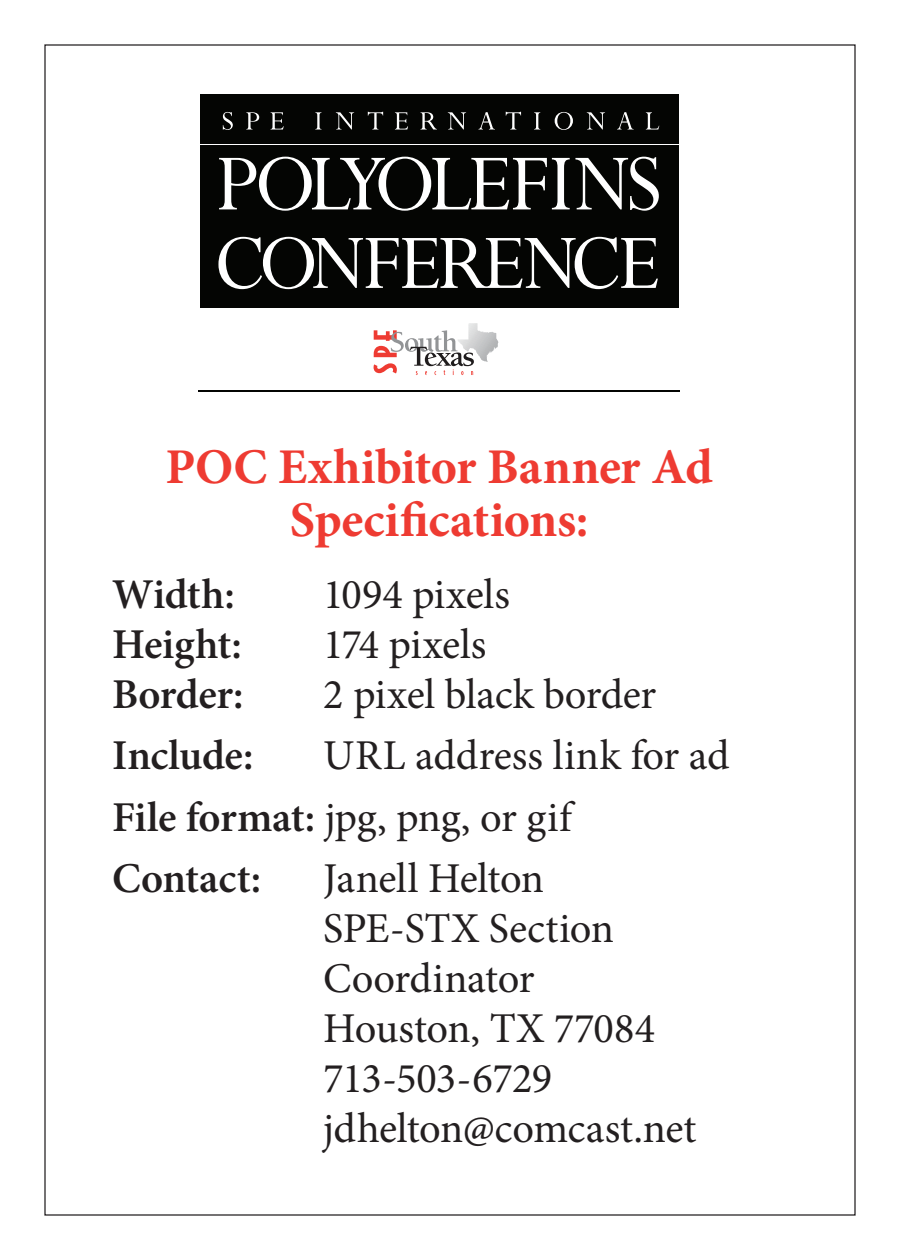
<style>
.page{position:relative;width:900px;height:1260px;background:#fff}
.page>*{position:absolute;margin:0;border:0;box-sizing:border-box;transform-origin:0 0}
.t1{font:700 50px/52.5px "Minion Pro";letter-spacing:-.005em;color:#ee3b32;text-align:center}
.t2{font:42.5px/50px "Minion Pro";letter-spacing:-.01em;color:#231f20}
.t3{font:600 42.5px "Minion Pro";letter-spacing:-.01em;color:#231f20}
.s1{font-weight:600}
</style>
<div class="page">
<div style="left:200px;top:94px;width:479px;height:50px;background:#040503"></div>
<div style="left:200px;top:226px;width:479px;height:82px;background:#040503"></div>
<div style="left:200px;top:145px;width:479px;height:79px;background:#040503"></div>
<svg style="left:374px;top:323px;width:124px;height:52px"></svg>
<svg style="left:223px;top:112px;width:10px;height:18px"></svg>
<svg style="left:246px;top:112px;width:13px;height:18px"></svg>
<svg style="left:271px;top:112px;width:13px;height:18px"></svg>
<svg style="left:315px;top:112px;width:7px;height:18px"></svg>
<svg style="left:336px;top:112px;width:18px;height:18px"></svg>
<svg style="left:368px;top:112px;width:15px;height:18px"></svg>
<svg style="left:395px;top:112px;width:13px;height:18px"></svg>
<svg style="left:420px;top:112px;width:17px;height:18px"></svg>
<svg style="left:448px;top:112px;width:18px;height:18px"></svg>
<svg style="left:478px;top:112px;width:17px;height:18px"></svg>
<svg style="left:506px;top:112px;width:15px;height:18px"></svg>
<svg style="left:534px;top:112px;width:6px;height:18px"></svg>
<svg style="left:555px;top:112px;width:18px;height:18px"></svg>
<svg style="left:587px;top:112px;width:18px;height:18px"></svg>
<svg style="left:617px;top:112px;width:17px;height:18px"></svg>
<svg style="left:646px;top:112px;width:13px;height:18px"></svg>
<svg style="left:219px;top:157px;width:440px;height:54px"></svg>
<svg style="left:218px;top:237px;width:440px;height:52px"></svg>
<hr style="left:198px;top:390px;width:482px;height:2px;background:#040503">
<p class="t1" style="left:165px;top:440px;width:549px">POC Exhibitor Banner Ad<br>Specifications:</p>
<p class="t3" style="left:112px;top:565px;width:124px">Width:</p>
<p class="t2" style="left:323px;top:570px;width:188px">1094 pixels</p>
<p class="t3" style="left:112px;top:615px;width:131px">Height:</p>
<p class="t2" style="left:323px;top:620px;width:165px">174 pixels</p>
<p class="t3" style="left:112px;top:665px;width:133px">Border:</p>
<p class="t2" style="left:323px;top:670px;width:335px">2 pixel black border</p>
<p class="t3" style="left:112px;top:726px;width:143px">Include:</p>
<p class="t2" style="left:323px;top:731px;width:408px">URL address link for ad</p>
<p class="t2" style="left:112px;top:792px;width:461px"><span class="s1">File format:</span> jpg, png, or gif</p>
<p class="t3" style="left:112px;top:849px;width:151px">Contact:</p>
<p class="t2" style="left:323px;top:853px;width:375px">Janell Helton<br>SPE-STX Section<br>Coordinator<br>Houston, TX 77084<br>713-503-6729 jdhelton@comcast.net</p>
</div>
